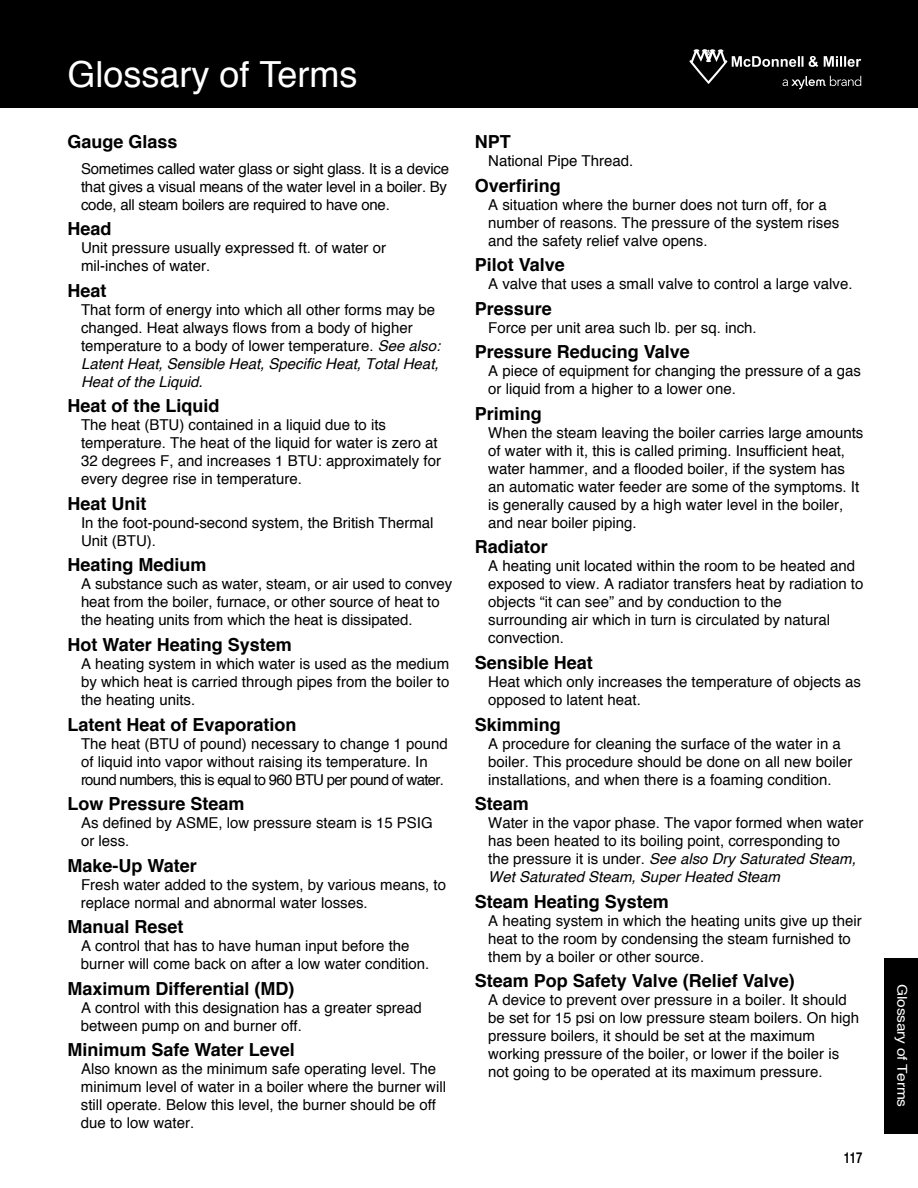
<style>
.page{position:relative;width:918px;height:1188px;background:#fff}
.page>*{position:absolute;margin:0;border:0;box-sizing:border-box;transform-origin:0 0}
.t1{font:36px "Helvetica";color:#fff}
.t2{font:700 18px "Helvetica";color:#000}
.t3{font:15px/18px "Helvetica";color:#000}
.t4{font:700 15px "Helvetica";color:#000;scale:.75 1}
.t5{font:13.5px "Helvetica";letter-spacing:-.015em;color:#fff;scale:1.15 1}
.s1{font-style:italic}
</style>
<div class="page">
<div style="left:884px;top:958px;width:34px;height:176px;background:#000"></div>
<div style="left:0;top:0;width:918px;height:108px;background:#000"></div>
<svg style="left:689px;top:49px;width:172px;height:40px"></svg>
<h1 class="t1" style="left:68px;top:59px;width:292px">Glossary of Terms</h1>
<p class="t2" style="left:68px;top:134px;width:112px">Gauge Glass</p>
<p class="t3" style="left:81px;top:161px;width:370px">Sometimes called water glass or sight glass. It is a device that gives a visual means of the water level in a boiler. By code, all steam boilers are required to have one.</p>
<p class="t2" style="left:68px;top:221px;width:46px">Head</p>
<p class="t3" style="left:81px;top:240px;width:307px">Unit pressure usually expressed ft. of water or mil-inches of water.</p>
<p class="t2" style="left:68px;top:283px;width:41px">Heat</p>
<p class="t3" style="left:81px;top:302px;width:361px">That form of energy into which all other forms may be changed. Heat always flows from a body of higher temperature to a body of lower temperature. <span class="s1">See also:<br>Latent Heat, Sensible Heat, Specific Heat, Total Heat, Heat of the Liquid.</span></p>
<p class="t2" style="left:68px;top:398px;width:154px">Heat of the Liquid</p>
<p class="t3" style="left:81px;top:417px;width:362px">The heat (BTU) contained in a liquid due to its temperature. The heat of the liquid for water is zero at 32 degrees F, and increases 1 BTU: approximately for every degree rise in temperature.</p>
<p class="t2" style="left:68px;top:496px;width:81px">Heat Unit</p>
<p class="t3" style="left:81px;top:515px;width:354px">In the foot-pound-second system, the British Thermal<br>Unit (BTU).</p>
<p class="t2" style="left:68px;top:558px;width:141px">Heating Medium</p>
<p class="t3" style="left:81px;top:576px;width:373px">A substance such as water, steam, or air used to convey heat from the boiler, furnace, or other source of heat to the heating units from which the heat is dissipated.</p>
<p class="t2" style="left:68px;top:637px;width:226px">Hot Water Heating System</p>
<p class="t3" style="left:81px;top:656px;width:370px;text-align:justify">A heating system in which water is used as the medium by which heat is carried through pipes from the boiler to the heating units.</p>
<p class="t2" style="left:68px;top:717px;width:231px">Latent Heat of Evaporation</p>
<p class="t3" style="left:81px;top:736px;width:368px">The heat (BTU of pound) necessary to change 1 pound of liquid into vapor without raising its temperature. In round numbers, this is equal to 960 BTU per pound of water.</p>
<p class="t2" style="left:68px;top:796px;width:179px">Low Pressure Steam</p>
<p class="t3" style="left:81px;top:815px;width:353px">As defined by ASME, low pressure steam is 15 PSIG or less.</p>
<p class="t2" style="left:68px;top:858px;width:131px">Make-Up Water</p>
<p class="t3" style="left:81px;top:877px;width:367px">Fresh water added to the system, by various means, to replace normal and abnormal water losses.</p>
<p class="t2" style="left:68px;top:919px;width:118px">Manual Reset</p>
<p class="t3" style="left:81px;top:938px;width:350px">A control that has to have human input before the burner will come back on after a low water condition.</p>
<p class="t2" style="left:68px;top:981px;width:229px">Maximum Differential (MD)</p>
<p class="t3" style="left:81px;top:1000px;width:343px">A control with this designation has a greater spread between pump on and burner off.</p>
<p class="t2" style="left:68px;top:1043px;width:229px">Minimum Safe Water Level</p>
<p class="t3" style="left:81px;top:1061px;width:367px">Also known as the minimum safe operating level. The minimum level of water in a boiler where the burner will still operate. Below this level, the burner should be off due to low water.</p>
<p class="t2" style="left:475px;top:134px;width:37px">NPT</p>
<p class="t3" style="left:488px;top:153px;width:147px">National Pipe Thread.</p>
<p class="t2" style="left:475px;top:178px;width:88px">Overfiring</p>
<p class="t3" style="left:488px;top:197px;width:352px">A situation where the burner does not turn off, for a number of reasons. The pressure of the system rises and the safety relief valve opens.</p>
<p class="t2" style="left:475px;top:257px;width:92px">Pilot Valve</p>
<p class="t3" style="left:488px;top:276px;width:366px">A valve that uses a small valve to control a large valve.</p>
<p class="t2" style="left:475px;top:301px;width:79px">Pressure</p>
<p class="t3" style="left:488px;top:320px;width:270px">Force per unit area such lb. per sq. inch.</p>
<p class="t2" style="left:475px;top:344px;width:217px">Pressure Reducing Valve</p>
<p class="t3" style="left:488px;top:363px;width:374px">A piece of equipment for changing the pressure of a gas or liquid from a higher to a lower one.</p>
<p class="t2" style="left:475px;top:406px;width:69px">Priming</p>
<p class="t3" style="left:488px;top:425px;width:377px">When the steam leaving the boiler carries large amounts of water with it, this is called priming. Insufficient heat, water hammer, and a flooded boiler, if the system has an automatic water feeder are some of the symptoms. It is generally caused by a high water level in the boiler, and near boiler piping.</p>
<p class="t2" style="left:475px;top:540px;width:75px">Radiator</p>
<p class="t3" style="left:488px;top:558px;width:377px">A heating unit located within the room to be heated and exposed to view. A radiator transfers heat by radiation to objects “it can see” and by conduction to the surrounding air which in turn is circulated by natural convection.</p>
<p class="t2" style="left:475px;top:655px;width:120px">Sensible Heat</p>
<p class="t3" style="left:488px;top:674px;width:374px">Heat which only increases the temperature of objects as opposed to latent heat.</p>
<p class="t2" style="left:475px;top:717px;width:88px">Skimming</p>
<p class="t3" style="left:488px;top:736px;width:366px">A procedure for cleaning the surface of the water in a boiler. This procedure should be done on all new boiler installations, and when there is a foaming condition.</p>
<p class="t2" style="left:475px;top:796px;width:56px">Steam</p>
<p class="t3" style="left:488px;top:815px;width:377px">Water in the vapor phase. The vapor formed when water has been heated to its boiling point, corresponding to the pressure it is under. <span class="s1">See also Dry Saturated Steam, Wet Saturated Steam, Super Heated Steam</span></p>
<p class="t2" style="left:475px;top:894px;width:196px">Steam Heating System</p>
<p class="t3" style="left:488px;top:913px;width:375px">A heating system in which the heating units give up their heat to the room by condensing the steam furnished to them by a boiler or other source.</p>
<p class="t2" style="left:475px;top:973px;width:322px">Steam Pop Safety Valve (Relief Valve)</p>
<p class="t3" style="left:488px;top:992px;width:372px">A device to prevent over pressure in a boiler. It should be set for 15 psi on low pressure steam boilers. On high pressure boilers, it should be set at the maximum working pressure of the boiler, or lower if the boiler is not going to be operated at its maximum pressure.</p>
<p class="t4" style="left:844px;top:1152px;width:27px">117</p>
<p class="t5" style="left:908px;top:984px;width:108px;rotate:90deg">Glossary of Terms</p>
</div>
